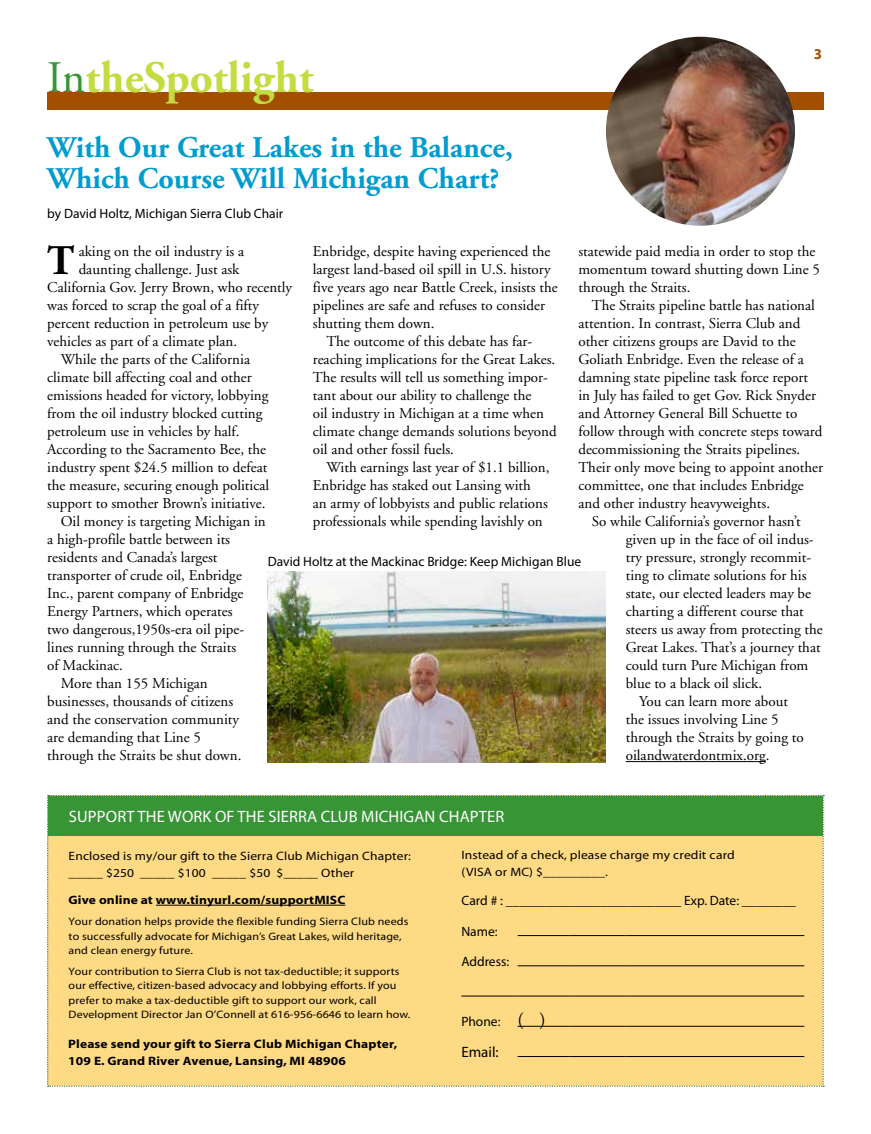
<style>
.page{position:relative;width:871px;height:1134px;background:#fff}
.page>*{position:absolute;margin:0;border:0;box-sizing:border-box;transform-origin:0 0}
.t1{font:700 45px "Adobe Garamond";color:#c3dc3f}
.t2{font:700 42.15px "Adobe Garamond";color:#000}
.t3{font:700 30px/31.5px "Adobe Garamond";color:#009ccf}
.t4{font:16.5px "Myriad Pro";letter-spacing:.01em;color:#fff}
.t5{font:15px/18px "Adobe Garamond";color:#000}
.t6{font:15px "Myriad MM 400 600";color:#000}
.t7{font:15px "Myriad MM 700 600";color:#a25000}
.t8{font:13.5px "Myriad Pro";color:#000}
.t9{font:13.5px "Myriad MM 400 600";color:#000}
.t10{font:12.15px/16.2px "Myriad MM 400 600";letter-spacing:.01em;color:#000;scale:1.11 1}
.t11{font:12.15px/16.5px "Myriad MM 700 600";letter-spacing:.01em;color:#000;scale:1.11 1}
.t12{font:10.8px/14.4px "Myriad MM 400 600";letter-spacing:.01em;color:#000;scale:1.11 1}
.s1{font-weight:400;color:#379536}
.s2{font-family:"Adobe Garamond";font-size:19.5px}
</style>
<div class="page">
<div style="left:47px;top:92px;width:777px;height:18px;background:#a25000"></div>
<hr style="left:626px;top:761px;width:140px;height:1px;background:#000">
<img style="left:268px;top:572px;width:337px;height:190px">
<div style="left:47px;top:795px;width:777px;height:292px;background:#ffda85"></div>
<hr style="left:518px;top:935px;width:51px;height:1px;background:#000">
<hr style="left:569px;top:935px;width:56px;height:1px;background:#000">
<hr style="left:625px;top:935px;width:179px;height:1px;background:#000">
<hr style="left:518px;top:965px;width:51px;height:1px;background:#000">
<hr style="left:569px;top:965px;width:56px;height:1px;background:#000">
<hr style="left:625px;top:965px;width:179px;height:1px;background:#000">
<hr style="left:625px;top:996px;width:179px;height:1px;background:#000">
<hr style="left:518px;top:1026px;width:51px;height:1px;background:#000">
<hr style="left:569px;top:1026px;width:56px;height:1px;background:#000">
<hr style="left:625px;top:1026px;width:179px;height:1px;background:#000">
<hr style="left:518px;top:1056px;width:51px;height:1px;background:#000">
<hr style="left:569px;top:1056px;width:56px;height:1px;background:#000">
<hr style="left:625px;top:1056px;width:179px;height:1px;background:#000">
<hr style="left:461px;top:996px;width:57px;height:1px;background:#000">
<hr style="left:518px;top:996px;width:51px;height:1px;background:#000">
<hr style="left:569px;top:996px;width:56px;height:1px;background:#000">
<div style="left:48px;top:796px;width:774px;height:40px;background:#379536"></div>
<img style="left:606px;top:37px;width:189px;height:189px;border-radius:94px">
<p class="t7" style="left:814px;top:46px;width:10px">3</p>
<h1 class="t1" style="left:47px;top:53px;width:268px"><span class="s1">In</span>theSpotlight</h1>
<h3 class="t3" style="left:47px;top:132px;width:467px">With Our Great Lakes in the Balance,<br>Which Course Will Michigan Chart?</h3>
<p class="t8" style="left:47px;top:205px;width:238px">by David Holtz, Michigan Sierra Club Chair</p>
<h2 class="t2" style="left:47px;top:238px;width:29px">T</h2>
<p class="t5" style="left:79px;top:243px;width:167px">aking on the oil industry is a</p>
<p class="t5" style="left:578px;top:243px;width:243px">statewide paid media in order to stop the momentum toward shutting down Line 5 through the Straits.</p>
<p class="t5" style="left:578px;top:297px;width:246px;text-indent:14px">The Straits pipeline battle has national attention. In contrast, Sierra Club and other citizens groups are David to the Goliath Enbridge. Even the release of a damning state pipeline task force report in July has failed to get Gov. Rick Snyder and Attorney General Bill Schuette to follow through with concrete steps toward decommissioning the Straits pipelines.<br>Their only move being to appoint another committee, one that includes Enbridge and other industry heavyweights.</p>
<p class="t5" style="left:592px;top:513px;width:210px">So while California’s governor hasn’t</p>
<p class="t5" style="left:626px;top:531px;width:189px">given up in the face of oil indus-</p>
<p class="t5" style="left:626px;top:549px;width:187px">try pressure, strongly recommit-</p>
<p class="t5" style="left:626px;top:567px;width:182px">ting to climate solutions for his</p>
<p class="t5" style="left:626px;top:585px;width:187px">state, our elected leaders may be</p>
<p class="t5" style="left:626px;top:603px;width:180px">charting a different course that</p>
<p class="t5" style="left:626px;top:621px;width:198px">steers us away from protecting the</p>
<p class="t5" style="left:626px;top:639px;width:196px">Great Lakes. That’s a journey that</p>
<p class="t5" style="left:626px;top:657px;width:184px">could turn Pure Michigan from</p>
<p class="t5" style="left:626px;top:675px;width:138px">blue to a black oil slick.</p>
<p class="t5" style="left:639px;top:693px;width:150px">You can learn more about</p>
<p class="t5" style="left:626px;top:711px;width:154px">the issues involving Line 5</p>
<p class="t5" style="left:626px;top:729px;width:179px">through the Straits by going to</p>
<p class="t5" style="left:626px;top:747px;width:145px">oilandwaterdontmix.org.</p>
<p class="t5" style="left:313px;top:243px;width:239px">Enbridge, despite having experienced the</p>
<p class="t5" style="left:313px;top:261px;width:239px">largest land-based oil spill in U.S. history</p>
<p class="t5" style="left:313px;top:279px;width:246px">five years ago near Battle Creek, insists the</p>
<p class="t5" style="left:313px;top:297px;width:234px">pipelines are safe and refuses to consider</p>
<p class="t5" style="left:313px;top:315px;width:123px">shutting them down.</p>
<p class="t5" style="left:326px;top:333px;width:207px">The outcome of this debate has far-</p>
<p class="t5" style="left:313px;top:351px;width:244px">reaching implications for the Great Lakes.</p>
<p class="t5" style="left:313px;top:369px;width:237px">The results will tell us something impor-</p>
<p class="t5" style="left:313px;top:387px;width:220px">tant about our ability to challenge the</p>
<p class="t5" style="left:313px;top:405px;width:233px">oil industry in Michigan at a time when</p>
<p class="t5" style="left:313px;top:423px;width:245px">climate change demands solutions beyond</p>
<p class="t5" style="left:313px;top:441px;width:143px">oil and other fossil fuels.</p>
<p class="t5" style="left:326px;top:459px;width:225px">With earnings last year of $1.1 billion,</p>
<p class="t5" style="left:313px;top:477px;width:219px">Enbridge has staked out Lansing with</p>
<p class="t5" style="left:313px;top:495px;width:237px">an army of lobbyists and public relations</p>
<p class="t5" style="left:313px;top:513px;width:231px">professionals while spending lavishly on</p>
<p class="t5" style="left:79px;top:261px;width:162px">daunting challenge. Just ask</p>
<p class="t5" style="left:47px;top:279px;width:246px">California Gov. Jerry Brown, who recently</p>
<p class="t5" style="left:47px;top:297px;width:213px">was forced to scrap the goal of a fifty</p>
<p class="t5" style="left:47px;top:315px;width:222px">percent reduction in petroleum use by</p>
<p class="t5" style="left:47px;top:333px;width:191px">vehicles as part of a climate plan.</p>
<p class="t5" style="left:61px;top:351px;width:191px">While the parts of the California</p>
<p class="t5" style="left:47px;top:369px;width:206px">climate bill affecting coal and other</p>
<p class="t5" style="left:47px;top:387px;width:223px">emissions headed for victory, lobbying</p>
<p class="t5" style="left:47px;top:405px;width:217px">from the oil industry blocked cutting</p>
<p class="t5" style="left:47px;top:423px;width:194px">petroleum use in vehicles by half.</p>
<p class="t5" style="left:47px;top:441px;width:220px">According to the Sacramento Bee, the</p>
<p class="t5" style="left:47px;top:459px;width:222px">industry spent $24.5 million to defeat</p>
<p class="t5" style="left:47px;top:477px;width:223px">the measure, securing enough political</p>
<p class="t5" style="left:47px;top:495px;width:220px">support to smother Brown’s initiative.</p>
<p class="t5" style="left:61px;top:513px;width:206px">Oil money is targeting Michigan in</p>
<p class="t5" style="left:47px;top:531px;width:184px">a high-profile battle between its</p>
<p class="t5" style="left:47px;top:549px;width:172px">residents and Canada’s largest</p>
<p class="t5" style="left:47px;top:567px;width:196px">transporter of crude oil, Enbridge</p>
<p class="t5" style="left:47px;top:585px;width:198px">Inc., parent company of Enbridge</p>
<p class="t5" style="left:47px;top:603px;width:187px">Energy Partners, which operates</p>
<p class="t5" style="left:47px;top:621px;width:198px">two dangerous,1950s-era oil pipe-</p>
<p class="t5" style="left:47px;top:639px;width:190px">lines running through the Straits</p>
<p class="t5" style="left:47px;top:657px;width:77px">of Mackinac.</p>
<p class="t5" style="left:61px;top:675px;width:148px">More than 155 Michigan</p>
<p class="t5" style="left:47px;top:693px;width:187px">businesses, thousands of citizens</p>
<p class="t5" style="left:47px;top:711px;width:193px">and the conservation community</p>
<p class="t5" style="left:47px;top:729px;width:155px">are demanding that Line 5</p>
<p class="t5" style="left:47px;top:747px;width:196px">through the Straits be shut down.</p>
<p class="t8" style="left:268px;top:553px;width:315px">David Holtz at the Mackinac Bridge: Keep Michigan Blue</p>
<p class="t4" style="left:69px;top:806px;width:437px">SUPPORT THE WORK OF THE SIERRA CLUB MICHIGAN CHAPTER</p>
<p class="t10" style="left:69px;top:849px;width:310px">Enclosed is my/our gift to the Sierra Club Michigan Chapter: _____ $250 _____ $100 _____ $50 $_____ Other</p>
<p class="t11" style="left:69px;top:892px;width:251px">Give online at www.tinyurl.com/supportMISC</p>
<p class="t12" style="left:69px;top:915px;width:308px">Your donation helps provide the flexible funding Sierra Club needs to successfully advocate for Michigan’s Great Lakes, wild heritage, and clean energy future.</p>
<p class="t12" style="left:69px;top:965px;width:309px">Your contribution to Sierra Club is not tax-deductible; it supports our effective, citizen-based advocacy and lobbying efforts. If you prefer to make a tax-deductible gift to support our work, call Development Director Jan O’Connell at 616-956-6646 to learn how.</p>
<p class="t11" style="left:68px;top:1036px;width:298px">Please send your gift to Sierra Club Michigan Chapter,<br>109 E. Grand River Avenue, Lansing, MI 48906</p>
<p class="t10" style="left:461px;top:848px;width:248px">Instead of a check, please charge my credit card (VISA or MC) $_________.</p>
<p class="t9" style="left:461px;top:894px;width:336px">Card # : __________________________ Exp. Date: ________</p>
<p class="t8" style="left:461px;top:923px;width:38px">Name:</p>
<p class="t8" style="left:461px;top:953px;width:49px">Address:</p>
<p class="t8" style="left:461px;top:1013px;width:86px">Phone: <span class="s2">( )</span></p>
<p class="t6" style="left:461px;top:1044px;width:39px">Email:</p>
</div>
